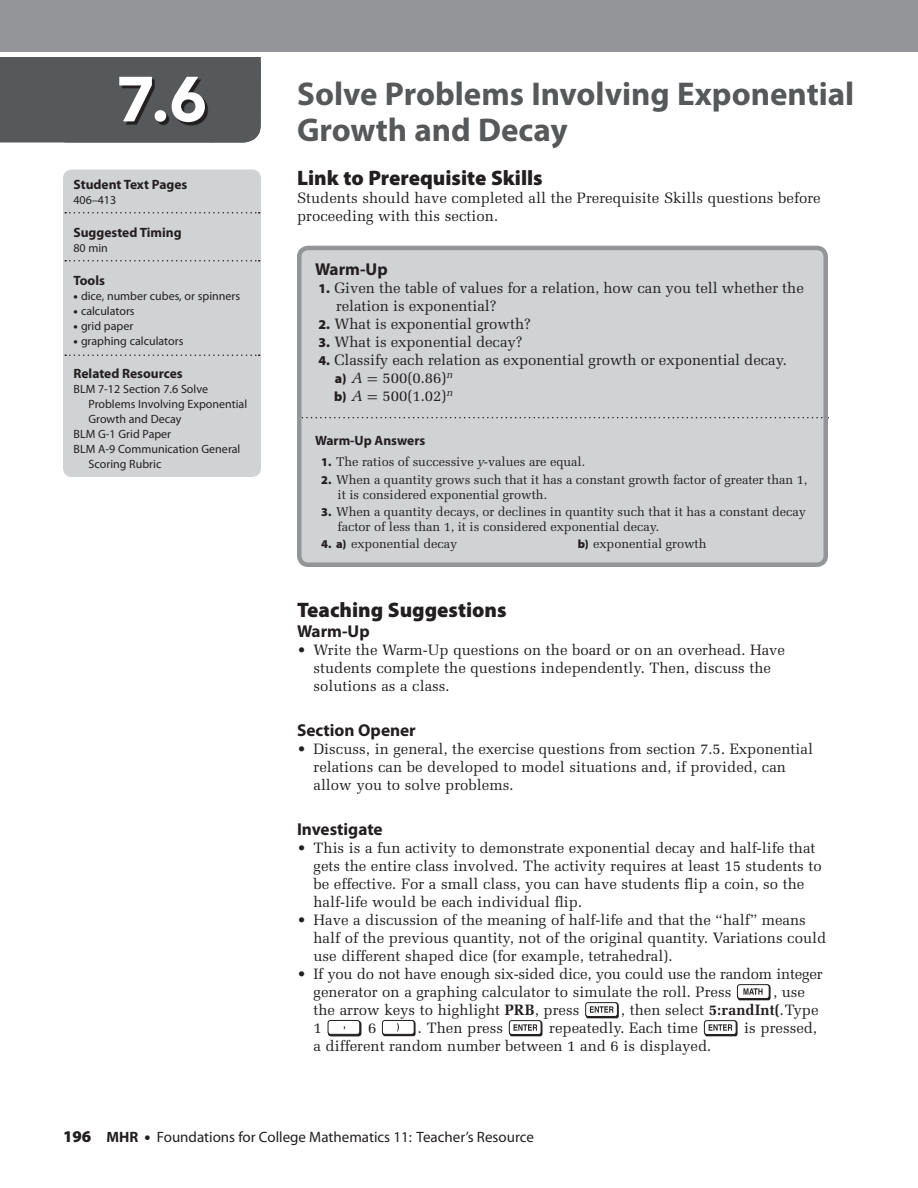
<style>
.page{position:relative;width:918px;height:1188px;background:#fff}
.page>*{position:absolute;margin:0;border:0;box-sizing:border-box;transform-origin:0 0}
.t1{font:900 63px "Avenir";color:#fff}
.t2{font:700 33px/36px "Myriad Pro";color:#57585a}
.t3{font:900 21px "Myriad Pro";color:#231f20}
.t4{font:700 17.25px "Myriad Pro";color:#231f20}
.t5{font:15px/18px "Melior";color:#231f20}
.t6{font:15px "Myriad";color:#231f20}
.t7{font:700 13.5px "Myriad Pro";color:#231f20}
.t8{font:12.75px/15px "Melior";letter-spacing:-.005em;color:#231f20}
.t9{font:12px "Myriad Pro";color:#231f20}
.s1{font-weight:900}
.s2{font-family:"Myriad Pro";font-weight:900;font-size:13.5px}
.s3{font-style:italic}
.s4{font-family:"Uni Math"}
.s5{font-family:"Myriad Pro";font-weight:900;font-size:12px}
.s6{font-weight:700}
.s7{font-family:"Myriad Pro";font-weight:900;font-size:16.5px}
</style>
<div class="page">
<div style="left:0;top:0;width:918px;height:52px;background:#939598"></div>
<svg style="left:737px;top:984px;width:34px;height:16px"></svg>
<svg style="left:585px;top:1002px;width:34px;height:16px"></svg>
<div style="left:328px;top:1021px;width:33px;height:15px;border:1px solid #231f20;border-radius:3px"></div>
<div style="left:328px;top:1020px;width:32px;height:14px;background:#fff;border-radius:3px"></div>
<div style="left:328px;top:1020px;width:32px;height:15px;border:1px solid #231f20;border-radius:3px"></div>
<svg style="left:382px;top:1020px;width:34px;height:16px"></svg>
<svg style="left:509px;top:1020px;width:33px;height:16px"></svg>
<svg style="left:704px;top:1020px;width:34px;height:16px"></svg>
<div style="left:63px;top:170px;width:198px;height:307px;background:#d1d2d4;border-radius:9px"></div>
<svg style="left:65px;top:212px;width:195px;height:2px"></svg>
<svg style="left:65px;top:260px;width:195px;height:2px"></svg>
<svg style="left:65px;top:355px;width:195px;height:1px"></svg>
<div style="left:299px;top:248px;width:527px;height:317px;background:#d1d2d4;border-radius:9px"></div>
<svg style="left:302px;top:417px;width:521px;height:1px"></svg>
<div style="left:297px;top:246px;width:531px;height:321px;border:4px solid #939598;border-radius:9px"></div>
<svg style="left:0;top:57px;width:261px;height:86px;background:#545456"></svg>
<h1 class="t1" style="left:117px;top:61px;width:92px">7.6</h1>
<h2 class="t2" style="left:297px;top:75px;width:559px">Solve Problems Involving Exponential<br>Growth and Decay</h2>
<h3 class="t3" style="left:297px;top:164px;width:247px">Link to Prerequisite Skills</h3>
<p class="t5" style="left:297px;top:189px;width:525px">Students should have completed all the Prerequisite Skills questions before proceeding with this section.</p>
<p class="t7" style="left:74px;top:175px;width:115px">Student Text Pages</p>
<p class="t9" style="left:74px;top:192px;width:44px">406–413</p>
<p class="t7" style="left:74px;top:223px;width:110px">Suggested Timing</p>
<p class="t9" style="left:74px;top:240px;width:36px">80 min</p>
<p class="t7" style="left:74px;top:271px;width:33px">Tools</p>
<p class="t9" style="left:74px;top:288px;width:168px"><span class="s1">•</span> dice, number cubes, or spinners</p>
<p class="t9" style="left:74px;top:303px;width:63px"><span class="s1">•</span> calculators</p>
<p class="t9" style="left:74px;top:318px;width:61px"><span class="s1">•</span> grid paper</p>
<p class="t9" style="left:74px;top:333px;width:111px"><span class="s1">•</span> graphing calculators</p>
<p class="t7" style="left:74px;top:364px;width:111px">Related Resources</p>
<p class="t9" style="left:74px;top:381px;width:136px">BLM 7-12 Section 7.6 Solve</p>
<p class="t9" style="left:88px;top:396px;width:160px">Problems Involving Exponential</p>
<p class="t9" style="left:88px;top:411px;width:95px">Growth and Decay</p>
<p class="t9" style="left:74px;top:426px;width:99px">BLM G-1 Grid Paper</p>
<p class="t9" style="left:74px;top:441px;width:168px">BLM A-9 Communication General</p>
<p class="t9" style="left:88px;top:456px;width:74px">Scoring Rubric</p>
<p class="t4" style="left:315px;top:258px;width:74px">Warm-Up</p>
<p class="t5" style="left:336px;top:279px;width:469px;text-indent:-17px"><span class="s2">1.</span> Given the table of values for a relation, how can you tell whether the relation is exponential?</p>
<p class="t5" style="left:319px;top:315px;width:214px"><span class="s2">2.</span> What is exponential growth?</p>
<p class="t5" style="left:319px;top:333px;width:205px"><span class="s2">3.</span> What is exponential decay?</p>
<p class="t5" style="left:334px;top:351px;width:455px;text-indent:-16px"><span class="s2">4.</span> Classify each relation as exponential growth or exponential decay. <span class="s2">a)</span> <span class="s3">A</span> <span class="s4">=</span> 500(0.86)<sup>n<br></sup><span class="s2">b)</span> <span class="s3">A</span> <span class="s4">=</span> 500(1.02)<sup>n</sup></p>
<p class="t7" style="left:315px;top:431px;width:112px">Warm-Up Answers</p>
<p class="t8" style="left:321px;top:454px;width:266px"><span class="s5">1.</span> The ratios of successive <span class="s3">y</span>-values are equal.</p>
<p class="t8" style="left:338px;top:472px;width:471px;text-indent:-16px"><span class="s5">2.</span> When a quantity grows such that it has a constant growth factor of greater than 1, it is considered exponential growth.</p>
<p class="t8" style="left:338px;top:504px;width:470px;text-indent:-16px"><span class="s5">3.</span> When a quantity decays, or declines in quantity such that it has a constant decay factor of less than 1, it is considered exponential decay.</p>
<p class="t8" style="left:321px;top:536px;width:138px"><span class="s5">4. a)</span> exponential decay</p>
<p class="t8" style="left:578px;top:536px;width:130px"><span class="s5">b)</span> exponential growth</p>
<h3 class="t3" style="left:297px;top:596px;width:211px">Teaching Suggestions</h3>
<p class="t4" style="left:297px;top:620px;width:74px">Warm-Up</p>
<p class="t5" style="left:314px;top:640px;width:473px;text-indent:-16px">• Write the Warm-Up questions on the board or on an overhead. Have students complete the questions independently. Then, discuss the solutions as a class.</p>
<p class="t4" style="left:297px;top:719px;width:120px">Section Opener</p>
<p class="t5" style="left:314px;top:739px;width:501px;text-indent:-16px">• Discuss, in general, the exercise questions from section 7.5. Exponential relations can be developed to model situations and, if provided, can allow you to solve problems.</p>
<p class="t4" style="left:297px;top:818px;width:87px">Investigate</p>
<p class="t5" style="left:314px;top:838px;width:510px;text-indent:-16px">• This is a fun activity to demonstrate exponential decay and half-life that gets the entire class involved. The activity requires at least 15 students to be effective. For a small class, you can have students flip a coin, so the half-life would be each individual flip.</p>
<p class="t5" style="left:314px;top:910px;width:514px;text-indent:-16px">• Have a discussion of the meaning of half-life and that the “half” means half of the previous quantity, not of the original quantity. Variations could use different shaped dice (for example, tetrahedral).</p>
<p class="t5" style="left:314px;top:964px;width:511px;text-indent:-16px">• If you do not have enough six-sided dice, you could use the random integer generator on a graphing calculator to simulate the roll. Press</p>
<p class="t5" style="left:773px;top:982px;width:34px">, use</p>
<p class="t5" style="left:314px;top:1000px;width:267px">the arrow keys to highlight <span class="s6">PRB</span>, press</p>
<p class="t5" style="left:621px;top:1000px;width:199px">, then select <span class="s6">5:randInt(</span>.Type</p>
<p class="t5" style="left:314px;top:1018px;width:10px">1</p>
<p class="t5" style="left:368px;top:1018px;width:10px">6</p>
<p class="t5" style="left:418px;top:1018px;width:87px">. Then press</p>
<p class="t5" style="left:549px;top:1018px;width:150px">repeatedly. Each time</p>
<p class="t5" style="left:744px;top:1018px;width:74px">is pressed,</p>
<p class="t5" style="left:314px;top:1036px;width:399px">a different random number between 1 and 6 is displayed.</p>
<p class="t6" style="left:63px;top:1129px;width:472px"><span class="s7">196</span> <span class="s6">MHR</span> <span class="s7">•</span> Foundations for College Mathematics 11: Teacher’s Resource</p>
</div>
